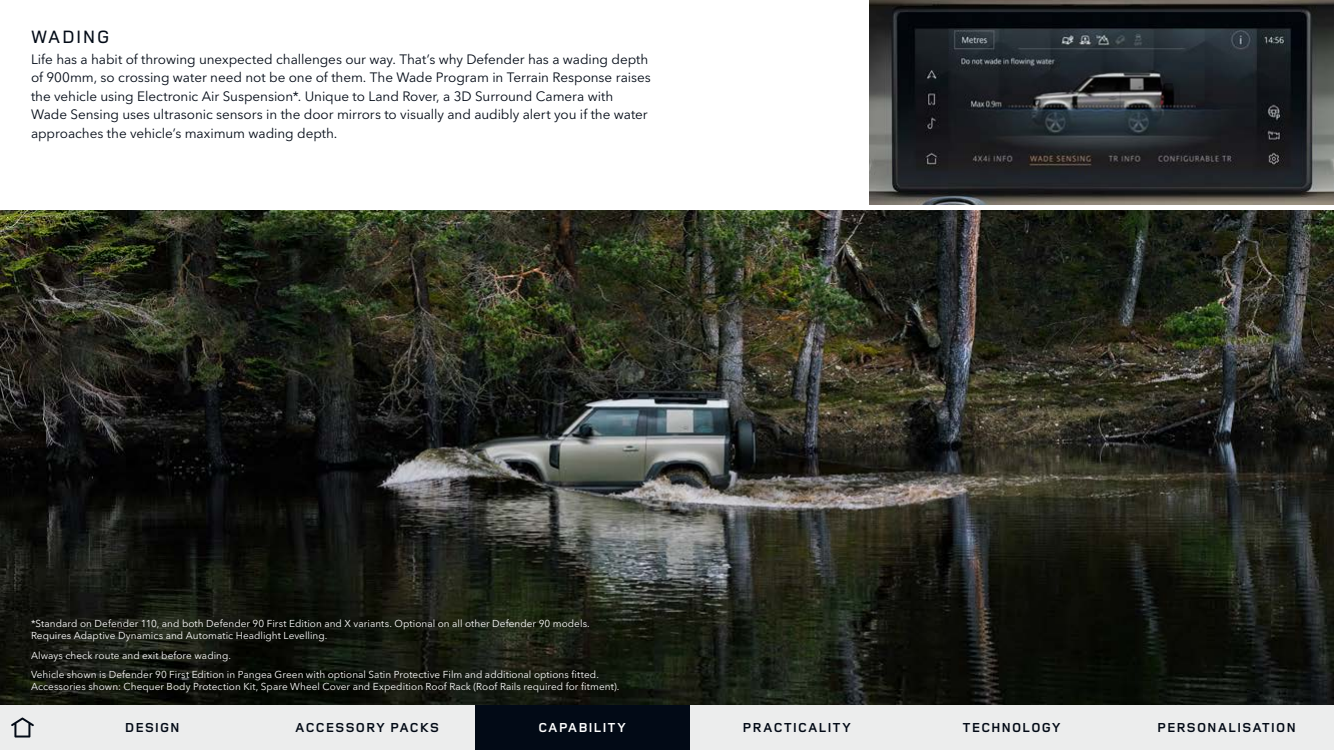
<style>
.page{position:relative;width:1334px;height:750px;background:#fff}
.page>*{position:absolute;margin:0;border:0;box-sizing:border-box;transform-origin:0 0}
.t1{font:500 18.5px "Land Rover Wide";color:#020a16}
.t2{font:13.5px/18.5px "Avenir Next W1 G";letter-spacing:-.005em;color:#020a16}
.t3{font:700 13.5px "Land Rover Wide";color:#020a16}
.t4{font:700 13.5px "Land Rover Wide";letter-spacing:.015em;color:#fff}
.t5{font:10px/12px "Avenir Next W1 G";letter-spacing:.005em;color:#fff}
</style>
<div class="page">
<img style="left:0;top:210px;width:1334px;height:495px">
<img style="left:869px;top:0;width:465px;height:205px">
<div style="left:0;top:705px;width:1334px;height:45px;background:#eceded"></div>
<svg style="left:11px;top:717px;width:23px;height:21px"></svg>
<div style="left:475px;top:705px;width:215px;height:45px;background:#020a16"></div>
<h1 class="t1" style="left:30px;top:24px;width:82px">WADING</h1>
<p class="t2" style="left:31px;top:49px;width:621px">Life has a habit of throwing unexpected challenges our way. That’s why Defender has a wading depth of 900mm, so crossing water need not be one of them. The Wade Program in Terrain Response raises the vehicle using Electronic Air Suspension*. Unique to Land Rover, a 3D Surround Camera with Wade Sensing uses ultrasonic sensors in the door mirrors to visually and audibly alert you if the water approaches the vehicle’s maximum wading depth.</p>
<p class="t5" style="left:31px;top:617px;width:560px">*Standard on Defender 110, and both Defender 90 First Edition and X variants. Optional on all other Defender 90 models.<br>Requires Adaptive Dynamics and Automatic Headlight Levelling.</p>
<p class="t5" style="left:31px;top:644px;width:569px;line-height:19.5px">Always check route and exit before wading.<br>Vehicle shown is Defender 90 First Edition in Pangea Green with optional Satin Protective Film and additional options fitted.</p>
<p class="t5" style="left:31px;top:680px;width:590px">Accessories shown: Chequer Body Protection Kit, Spare Wheel Cover and Expedition Roof Rack (Roof Rails required for fitment).</p>
<h2 class="t3" style="left:125px;top:718px;width:57px">DESIGN</h2>
<h2 class="t3" style="left:295px;top:718px;width:146px">ACCESSORY PACKS</h2>
<h2 class="t4" style="left:538px;top:718px;width:90px">CAPABILITY</h2>
<h2 class="t3" style="left:742px;top:718px;width:111px">PRACTICALITY</h2>
<h2 class="t3" style="left:962px;top:718px;width:100px">TECHNOLOGY</h2>
<h2 class="t3" style="left:1157px;top:718px;width:141px">PERSONALISATION</h2>
</div>
